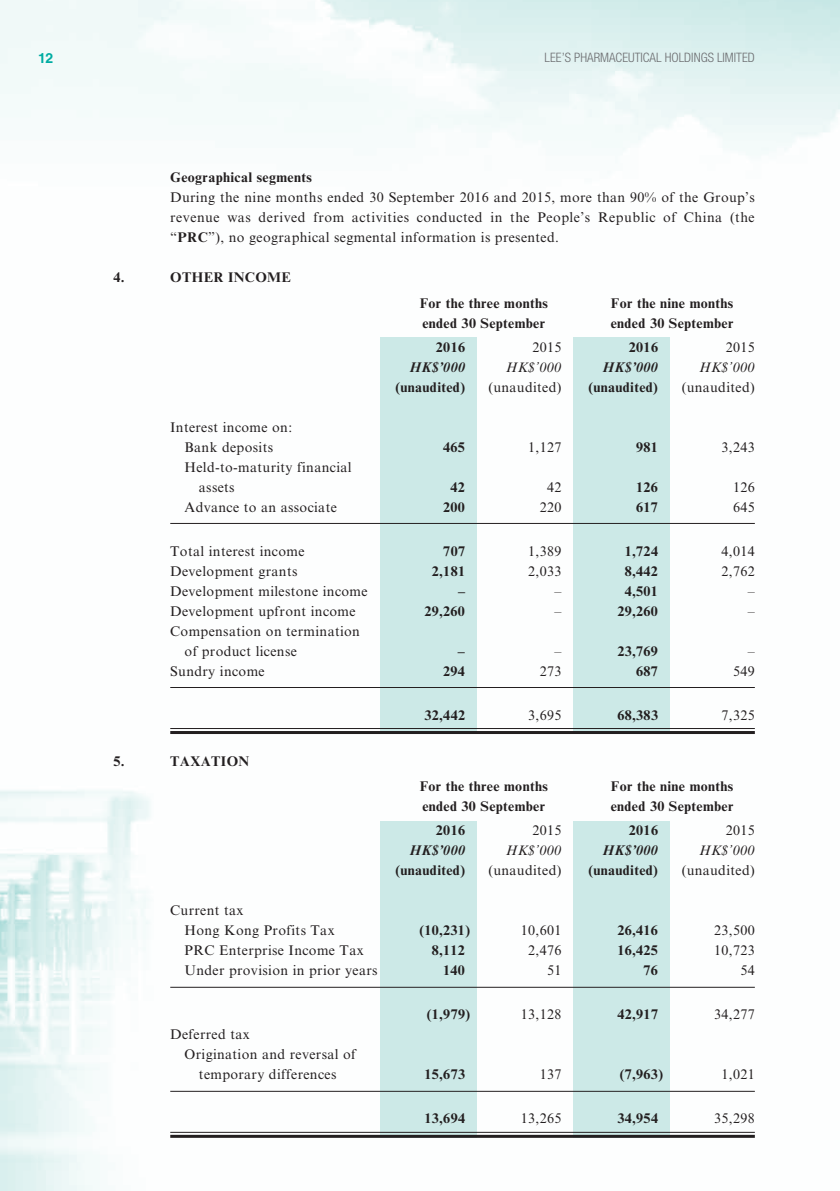
<style>
.page{position:relative;width:840px;height:1191px;background:#fff}
.page>*{position:absolute;margin:0;border:0;box-sizing:border-box;transform-origin:0 0}
.t1{font:14px/20px "Times New Roman MT Std";letter-spacing:.025em;color:#231f20}
.t2{font:700 14px "Times New Roman MT Std";letter-spacing:.025em;color:#231f20}
.t3{font:italic 700 14px "Times New Roman MT Std";letter-spacing:.025em;color:#231f20}
.t4{font:italic 14px "Times New Roman MT Std";letter-spacing:.025em;color:#231f20}
.t5{font:700 14px "Helvetica LT Std";color:#00aca2}
.t6{font:300 condensed 13px "Helvetica Neue LT Std";color:#6c6d70}
.s1{font-weight:700}
</style>
<div class="page">
<img style="left:0;top:0;width:839px;height:1191px">
<div style="left:380px;top:338px;width:96px;height:395px;background:#cce9e7"></div>
<div style="left:573px;top:338px;width:96px;height:395px;background:#cce9e7"></div>
<hr style="left:170px;top:523px;width:584px;height:1px;background:#231f20">
<hr style="left:170px;top:687px;width:584px;height:1px;background:#231f20">
<hr style="left:170px;top:728px;width:584px;height:1px;background:#231f20">
<hr style="left:170px;top:731px;width:584px;height:3px;background:#231f20">
<div style="left:380px;top:821px;width:96px;height:317px;background:#cce9e7"></div>
<div style="left:573px;top:821px;width:96px;height:317px;background:#cce9e7"></div>
<hr style="left:170px;top:986px;width:584px;height:1px;background:#231f20">
<hr style="left:170px;top:1090px;width:584px;height:1px;background:#231f20">
<hr style="left:170px;top:1131px;width:584px;height:1px;background:#231f20">
<hr style="left:170px;top:1134px;width:584px;height:3px;background:#231f20">
<p class="t5" style="left:38px;top:50px;width:17px">12</p>
<p class="t6" style="left:544px;top:50px;width:212px">LEE’S PHARMACEUTICAL HOLDINGS LIMITED</p>
<p class="t2" style="left:170px;top:168px;width:143px">Geographical segments</p>
<p class="t1" style="left:170px;top:187px;width:585px;text-align:justify">During the nine months ended 30 September 2016 and 2015, more than 90% of the Group’s revenue was derived from activities conducted in the People’s Republic of China (the “<span class="s1">PRC</span>”), no geographical segmental information is presented.</p>
<p class="t2" style="left:113px;top:268px;width:13px">4.</p>
<p class="t2" style="left:170px;top:268px;width:122px">OTHER INCOME</p>
<p class="t1" style="left:170px;top:417px;width:123px;text-align:center">Interest income on:<br>Bank deposits</p>
<p class="t1" style="left:199px;top:457px;width:154px;text-indent:-14px">Held-to-maturity financial assets</p>
<p class="t2" style="left:419px;top:294px;width:130px">For the three months</p>
<p class="t2" style="left:610px;top:294px;width:124px">For the nine months</p>
<p class="t2" style="left:422px;top:314px;width:124px">ended 30 September</p>
<p class="t2" style="left:610px;top:314px;width:124px">ended 30 September</p>
<p class="t2" style="left:435px;top:338px;width:31px">2016</p>
<p class="t1" style="left:532px;top:337px;width:31px">2015</p>
<p class="t2" style="left:628px;top:338px;width:31px">2016</p>
<p class="t1" style="left:725px;top:337px;width:31px">2015</p>
<p class="t3" style="left:409px;top:358px;width:57px">HK$’000</p>
<p class="t4" style="left:505px;top:359px;width:57px">HK$’000</p>
<p class="t3" style="left:602px;top:358px;width:57px">HK$’000</p>
<p class="t4" style="left:699px;top:359px;width:57px">HK$’000</p>
<p class="t2" style="left:395px;top:378px;width:71px">(unaudited)</p>
<p class="t1" style="left:488px;top:377px;width:75px">(unaudited)</p>
<p class="t2" style="left:588px;top:378px;width:71px">(unaudited)</p>
<p class="t1" style="left:681px;top:377px;width:75px">(unaudited)</p>
<p class="t2" style="left:443px;top:438px;width:23px">465</p>
<p class="t1" style="left:528px;top:437px;width:35px">1,127</p>
<p class="t2" style="left:636px;top:438px;width:23px">981</p>
<p class="t1" style="left:721px;top:437px;width:35px">3,243</p>
<p class="t2" style="left:450px;top:478px;width:16px">42</p>
<p class="t1" style="left:546px;top:477px;width:16px">42</p>
<p class="t2" style="left:636px;top:478px;width:23px">126</p>
<p class="t1" style="left:732px;top:477px;width:23px">126</p>
<p class="t1" style="left:184px;top:497px;width:154px">Advance to an associate</p>
<p class="t2" style="left:443px;top:498px;width:23px">200</p>
<p class="t1" style="left:539px;top:497px;width:23px">220</p>
<p class="t2" style="left:636px;top:498px;width:23px">617</p>
<p class="t1" style="left:732px;top:497px;width:23px">645</p>
<p class="t1" style="left:170px;top:541px;width:136px">Total interest income</p>
<p class="t2" style="left:443px;top:542px;width:23px">707</p>
<p class="t1" style="left:528px;top:541px;width:35px">1,389</p>
<p class="t2" style="left:624px;top:542px;width:35px">1,724</p>
<p class="t1" style="left:721px;top:541px;width:35px">4,014</p>
<p class="t1" style="left:170px;top:561px;width:129px">Development grants</p>
<p class="t2" style="left:431px;top:562px;width:35px">2,181</p>
<p class="t1" style="left:528px;top:561px;width:35px">2,033</p>
<p class="t2" style="left:624px;top:562px;width:35px">8,442</p>
<p class="t1" style="left:721px;top:561px;width:35px">2,762</p>
<p class="t1" style="left:170px;top:581px;width:199px">Development milestone income</p>
<p class="t2" style="left:457px;top:582px;width:8px">–</p>
<p class="t1" style="left:554px;top:581px;width:8px">–</p>
<p class="t2" style="left:624px;top:582px;width:35px">4,501</p>
<p class="t1" style="left:747px;top:581px;width:8px">–</p>
<p class="t1" style="left:170px;top:601px;width:187px">Development upfront income</p>
<p class="t2" style="left:424px;top:602px;width:42px">29,260</p>
<p class="t1" style="left:554px;top:601px;width:8px">–</p>
<p class="t2" style="left:617px;top:602px;width:42px">29,260</p>
<p class="t1" style="left:747px;top:601px;width:8px">–</p>
<p class="t1" style="left:184px;top:621px;width:177px;text-indent:-14px">Compensation on termination of product license</p>
<p class="t2" style="left:457px;top:642px;width:8px">–</p>
<p class="t1" style="left:554px;top:641px;width:8px">–</p>
<p class="t2" style="left:617px;top:642px;width:42px">23,769</p>
<p class="t1" style="left:747px;top:641px;width:8px">–</p>
<p class="t1" style="left:170px;top:661px;width:96px">Sundry income</p>
<p class="t2" style="left:443px;top:662px;width:23px">294</p>
<p class="t1" style="left:539px;top:661px;width:23px">273</p>
<p class="t2" style="left:636px;top:662px;width:23px">687</p>
<p class="t1" style="left:732px;top:661px;width:23px">549</p>
<p class="t2" style="left:424px;top:706px;width:42px">32,442</p>
<p class="t1" style="left:528px;top:705px;width:35px">3,695</p>
<p class="t2" style="left:617px;top:706px;width:42px">68,383</p>
<p class="t1" style="left:721px;top:705px;width:35px">7,325</p>
<p class="t2" style="left:113px;top:752px;width:13px">5.</p>
<p class="t2" style="left:170px;top:752px;width:81px">TAXATION</p>
<p class="t1" style="left:184px;top:900px;width:151px;text-indent:-14px">Current tax<br>Hong Kong Profits Tax</p>
<p class="t2" style="left:419px;top:778px;width:130px">For the three months</p>
<p class="t2" style="left:610px;top:778px;width:124px">For the nine months</p>
<p class="t2" style="left:422px;top:798px;width:124px">ended 30 September</p>
<p class="t2" style="left:610px;top:798px;width:124px">ended 30 September</p>
<p class="t2" style="left:435px;top:822px;width:31px">2016</p>
<p class="t1" style="left:532px;top:820px;width:31px">2015</p>
<p class="t2" style="left:628px;top:822px;width:31px">2016</p>
<p class="t1" style="left:725px;top:820px;width:31px">2015</p>
<p class="t3" style="left:409px;top:842px;width:57px">HK$’000</p>
<p class="t4" style="left:505px;top:842px;width:57px">HK$’000</p>
<p class="t3" style="left:602px;top:842px;width:57px">HK$’000</p>
<p class="t4" style="left:699px;top:842px;width:57px">HK$’000</p>
<p class="t2" style="left:395px;top:862px;width:71px">(unaudited)</p>
<p class="t1" style="left:488px;top:860px;width:75px">(unaudited)</p>
<p class="t2" style="left:588px;top:862px;width:71px">(unaudited)</p>
<p class="t1" style="left:681px;top:860px;width:75px">(unaudited)</p>
<p class="t2" style="left:419px;top:922px;width:52px">(10,231)</p>
<p class="t1" style="left:520px;top:920px;width:42px">10,601</p>
<p class="t2" style="left:617px;top:922px;width:42px">26,416</p>
<p class="t1" style="left:713px;top:920px;width:42px">23,500</p>
<p class="t1" style="left:184px;top:940px;width:180px">PRC Enterprise Income Tax</p>
<p class="t2" style="left:431px;top:942px;width:35px">8,112</p>
<p class="t1" style="left:528px;top:940px;width:35px">2,476</p>
<p class="t2" style="left:617px;top:942px;width:42px">16,425</p>
<p class="t1" style="left:713px;top:940px;width:42px">10,723</p>
<p class="t1" style="left:184px;top:960px;width:194px">Under provision in prior years</p>
<p class="t2" style="left:443px;top:962px;width:23px">140</p>
<p class="t1" style="left:546px;top:960px;width:16px">51</p>
<p class="t2" style="left:643px;top:962px;width:16px">76</p>
<p class="t1" style="left:740px;top:960px;width:16px">54</p>
<p class="t2" style="left:426px;top:1006px;width:45px">(1,979)</p>
<p class="t1" style="left:520px;top:1004px;width:42px">13,128</p>
<p class="t2" style="left:617px;top:1006px;width:42px">42,917</p>
<p class="t1" style="left:713px;top:1004px;width:42px">34,277</p>
<p class="t1" style="left:170px;top:1024px;width:81px">Deferred tax</p>
<p class="t1" style="left:184px;top:1044px;width:173px">Origination and reversal of</p>
<p class="t1" style="left:199px;top:1064px;width:139px">temporary differences</p>
<p class="t2" style="left:424px;top:1066px;width:42px">15,673</p>
<p class="t1" style="left:539px;top:1064px;width:23px">137</p>
<p class="t2" style="left:619px;top:1066px;width:45px">(7,963)</p>
<p class="t1" style="left:721px;top:1064px;width:35px">1,021</p>
<p class="t2" style="left:424px;top:1110px;width:42px">13,694</p>
<p class="t1" style="left:520px;top:1108px;width:42px">13,265</p>
<p class="t2" style="left:617px;top:1110px;width:42px">34,954</p>
<p class="t1" style="left:713px;top:1108px;width:42px">35,298</p>
</div>
